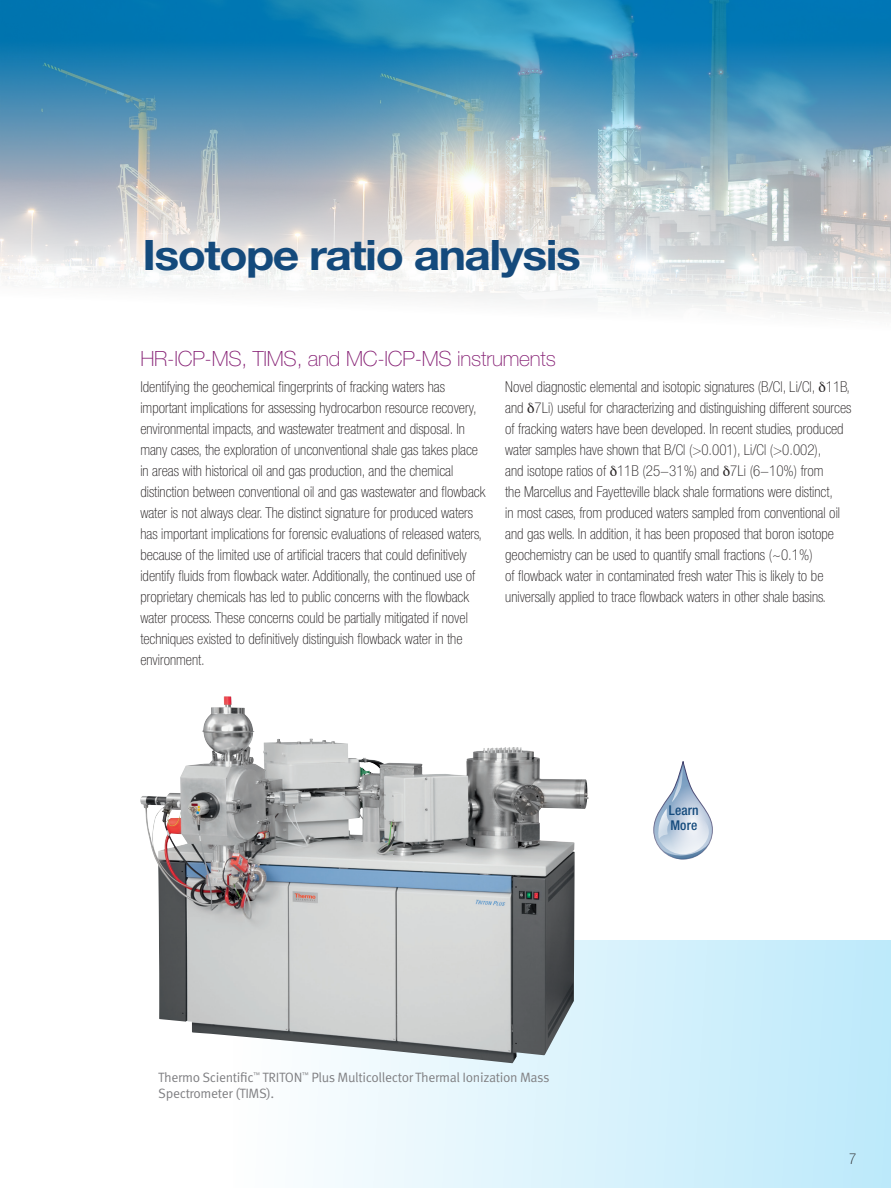
<style>
.page{position:relative;width:891px;height:1188px;background:#fff}
.page>*{position:absolute;margin:0;border:0;box-sizing:border-box;transform-origin:0 0}
.t1{font:700 42px "Helvetica Neue LT Std";letter-spacing:-.035em;color:#144a7c;scale:1.1 1}
.t2{font:100 21px "Helvetica Neue LT Std";letter-spacing:-.01em;color:#862074}
.t3{font:100 condensed 15px/21px "Helvetica Neue LT Std";color:#231f20}
.t4{font:13.5px/16.5px "Meta OT Norm";letter-spacing:-.025em;color:#808083}
.t5{font:500 condensed 13.5px/15px "Helvetica Neue LT Std";letter-spacing:.01em;color:#144a7c}
</style>
<div class="page">
<img style="left:1px;top:0;width:890px;height:316px">
<img style="left:0;top:0;width:1px;height:273px">
<div style="left:233px;top:941px;width:658px;height:247px;background:linear-gradient(to right,#fefefe,#bde9fa)"></div>
<img style="left:140px;top:697px;width:449px;height:366px">
<svg style="left:653px;top:761px;width:60px;height:99px"></svg>
<h1 class="t1" style="left:143px;top:229px;width:400px">Isotope ratio analysis</h1>
<h2 class="t2" style="left:140px;top:347px;width:417px">HR-ICP-MS, TIMS, and MC-ICP-MS instruments</h2>
<p class="t3" style="left:140px;top:376px;width:347px">Identifying the geochemical fingerprints of fracking waters has important implications for assessing hydrocarbon resource recovery, environmental impacts, and wastewater treatment and disposal. In many cases, the exploration of unconventional shale gas takes place in areas with historical oil and gas production, and the chemical distinction between conventional oil and gas wastewater and flowback water is not always clear. The distinct signature for produced waters has important implications for forensic evaluations of released waters, because of the limited use of artificial tracers that could definitively identify fluids from flowback water. Additionally, the continued use of proprietary chemicals has led to public concerns with the flowback water process. These concerns could be partially mitigated if novel techniques existed to definitively distinguish flowback water in the environment.</p>
<p class="t3" style="left:505px;top:376px;width:348px">Novel diagnostic elemental and isotopic signatures (B/Cl, Li/Cl, 11B, and 7Li) useful for characterizing and distinguishing different sources of fracking waters have been developed. In recent studies, produced water samples have shown that B/Cl (&gt;0.001), Li/Cl (&gt;0.002),<br>and isotope ratios of 11B (25−31%) and 7Li (6−10%) from<br>the Marcellus and Fayetteville black shale formations were distinct,<br>in most cases, from produced waters sampled from conventional oil and gas wells. In addition, it has been proposed that boron isotope geochemistry can be used to quantify small fractions (~0.1%)<br>of flowback water in contaminated fresh water This is likely to be universally applied to trace flowback waters in other shale basins.</p>
<p class="t4" style="left:158px;top:1069px;width:393px">Thermo Scientific<sup>™</sup> TRITON<sup>™</sup> Plus Multicollector Thermal Ionization Mass<br>Spectrometer (TIMS).</p>
<p class="t5" style="left:669px;top:803px;width:31px">Learn<br>More</p>
<p class="t3" style="left:849px;top:1148px;width:9px">7</p>
</div>
